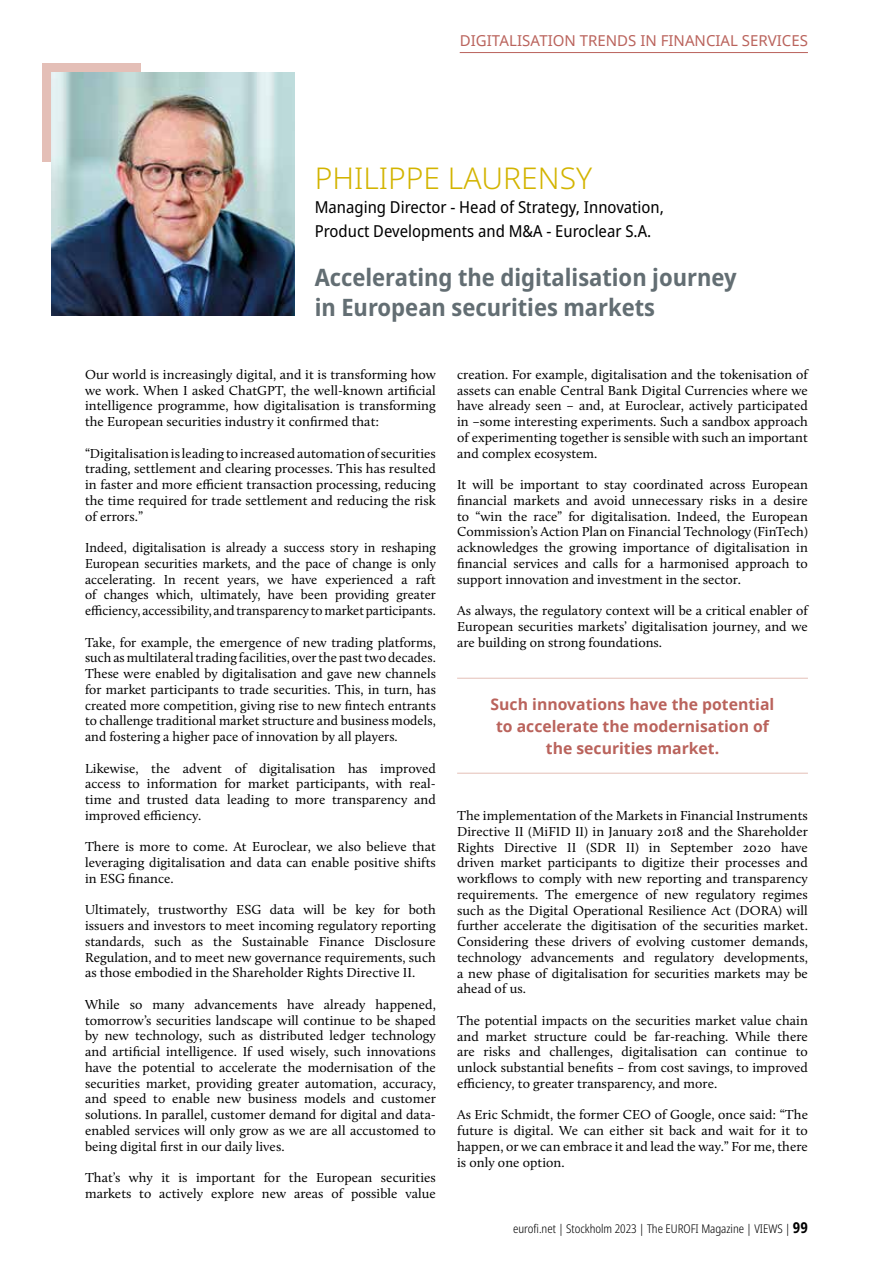
<style>
.page{position:relative;width:893px;height:1263px;background:#fff}
.page>*{position:absolute;margin:0;border:0;box-sizing:border-box;transform-origin:0 0}
.t1{font:300 30px "Noto Sans";color:#d3b400}
.t2{font:700 semi-condensed 24px/30px "Noto Sans";color:#636e73}
.t3{font:semi-condensed 16.5px/24px "Noto Sans";color:#000}
.t4{font:700 15.75px/21.6px "Noto Sans";color:#ba635c;text-align:center}
.t5{font:15px "Noto Sans";color:#ba635c}
.t6{font:13.5px/15.8px "Calluna";letter-spacing:.005em;color:#000;text-align:justify}
.t7{font:300 condensed 12px "Noto Sans";color:#000}
.s1{font-weight:700;font-size:15px}
</style>
<div class="page">
<hr style="left:460px;top:52px;width:348px;height:1px;background:#ba635c">
<div style="left:43px;top:64px;width:98px;height:98px;background:#e4bfb7"></div>
<img style="left:51px;top:72px;width:243px;height:244px">
<hr style="left:457px;top:678px;width:351px;height:1px;background:#e4bfb7">
<hr style="left:457px;top:773px;width:351px;height:1px;background:#e4bfb7">
<p class="t5" style="left:460px;top:30px;width:350px">DIGITALISATION TRENDS IN FINANCIAL SERVICES</p>
<h1 class="t1" style="left:315px;top:157px;width:279px">PHILIPPE LAURENSY</h1>
<p class="t3" style="left:315px;top:195px;width:351px">Managing Director - Head of Strategy, Innovation,<br>Product Developments and M&amp;A - Euroclear S.A.</p>
<h2 class="t2" style="left:315px;top:263px;width:423px">Accelerating the digitalisation journey in European securities markets</h2>
<p class="t6" style="left:85px;top:366px;width:352px">Our world is increasingly digital, and it is transforming how we work. When I asked ChatGPT, the well-known artificial intelligence programme, how digitalisation is transforming the European securities industry it confirmed that:</p>
<p class="t6" style="left:85px;top:445px;width:352px">“Digitalisation is leading to increased automation of securities trading, settlement and clearing processes. This has resulted in faster and more efficient transaction processing, reducing the time required for trade settlement and reducing the risk of errors.”</p>
<p class="t6" style="left:85px;top:540px;width:352px">Indeed, digitalisation is already a success story in reshaping European securities markets, and the pace of change is only accelerating. In recent years, we have experienced a raft of changes which, ultimately, have been providing greater efficiency, accessibility, and transparency to market participants.</p>
<p class="t6" style="left:85px;top:634px;width:352px">Take, for example, the emergence of new trading platforms, such as multilateral trading facilities, over the past two decades.<br>These were enabled by digitalisation and gave new channels for market participants to trade securities. This, in turn, has created more competition, giving rise to new fintech entrants to challenge traditional market structure and business models, and fostering a higher pace of innovation by all players.</p>
<p class="t6" style="left:85px;top:760px;width:352px">Likewise, the advent of digitalisation has improved access to information for market participants, with real&shy;time and trusted data leading to more transparency and improved efficiency.</p>
<p class="t6" style="left:85px;top:839px;width:352px">There is more to come. At Euroclear, we also believe that leveraging digitalisation and data can enable positive shifts in ESG finance.</p>
<p class="t6" style="left:85px;top:902px;width:352px">Ultimately, trustworthy ESG data will be key for both issuers and investors to meet incoming regulatory reporting standards, such as the Sustainable Finance Disclosure Regulation, and to meet new governance requirements, such as those embodied in the Shareholder Rights Directive II.</p>
<p class="t6" style="left:85px;top:996px;width:352px">While so many advancements have already happened, tomorrow’s securities landscape will continue to be shaped by new technology, such as distributed ledger technology and artificial intelligence. If used wisely, such innovations have the potential to accelerate the modernisation of the securities market, providing greater automation, accuracy, and speed to enable new business models and customer solutions. In parallel, customer demand for digital and data&shy;enabled services will only grow as we are all accustomed to being digital first in our daily lives.</p>
<p class="t6" style="left:85px;top:1170px;width:352px">That’s why it is important for the European securities markets to actively explore new areas of possible value</p>
<p class="t6" style="left:457px;top:366px;width:352px">creation. For example, digitalisation and the tokenisation of assets can enable Central Bank Digital Currencies where we have already seen – and, at Euroclear, actively participated in –some interesting experiments. Such a sandbox approach of experimenting together is sensible with such an important and complex ecosystem.</p>
<p class="t6" style="left:457px;top:477px;width:352px">It will be important to stay coordinated across European financial markets and avoid unnecessary risks in a desire to “win the race” for digitalisation. Indeed, the European Commission’s Action Plan on Financial Technology (FinTech) acknowledges the growing importance of digitalisation in financial services and calls for a harmonised approach to support innovation and investment in the sector.</p>
<p class="t6" style="left:457px;top:603px;width:352px">As always, the regulatory context will be a critical enabler of European securities markets’ digitalisation journey, and we are building on strong foundations.</p>
<p class="t4" style="left:491px;top:694px;width:285px">Such innovations have the potential to accelerate the modernisation of the securities market.</p>
<p class="t6" style="left:457px;top:807px;width:352px">The implementation of the Markets in Financial Instruments Directive II (MiFID II) in January 2018 and the Shareholder Rights Directive II (SDR II) in September 2020 have driven market participants to digitize their processes and workflows to comply with new reporting and transparency requirements. The emergence of new regulatory regimes such as the Digital Operational Resilience Act (DORA) will further accelerate the digitisation of the securities market.<br>Considering these drivers of evolving customer demands, technology advancements and regulatory developments, a new phase of digitalisation for securities markets may be ahead of us.</p>
<p class="t6" style="left:457px;top:1012px;width:352px">The potential impacts on the securities market value chain and market structure could be far-reaching. While there are risks and challenges, digitalisation can continue to unlock substantial benefits – from cost savings, to improved efficiency, to greater transparency, and more.</p>
<p class="t6" style="left:457px;top:1107px;width:352px">As Eric Schmidt, the former CEO of Google, once said: “The future is digital. We can either sit back and wait for it to happen, or we can embrace it and lead the way.” For me, there is only one option.</p>
<p class="t7" style="left:513px;top:1220px;width:296px">eurofi.net | Stockholm 2023 | The EUROFI Magazine | VIEWS | <span class="s1">99</span></p>
</div>
